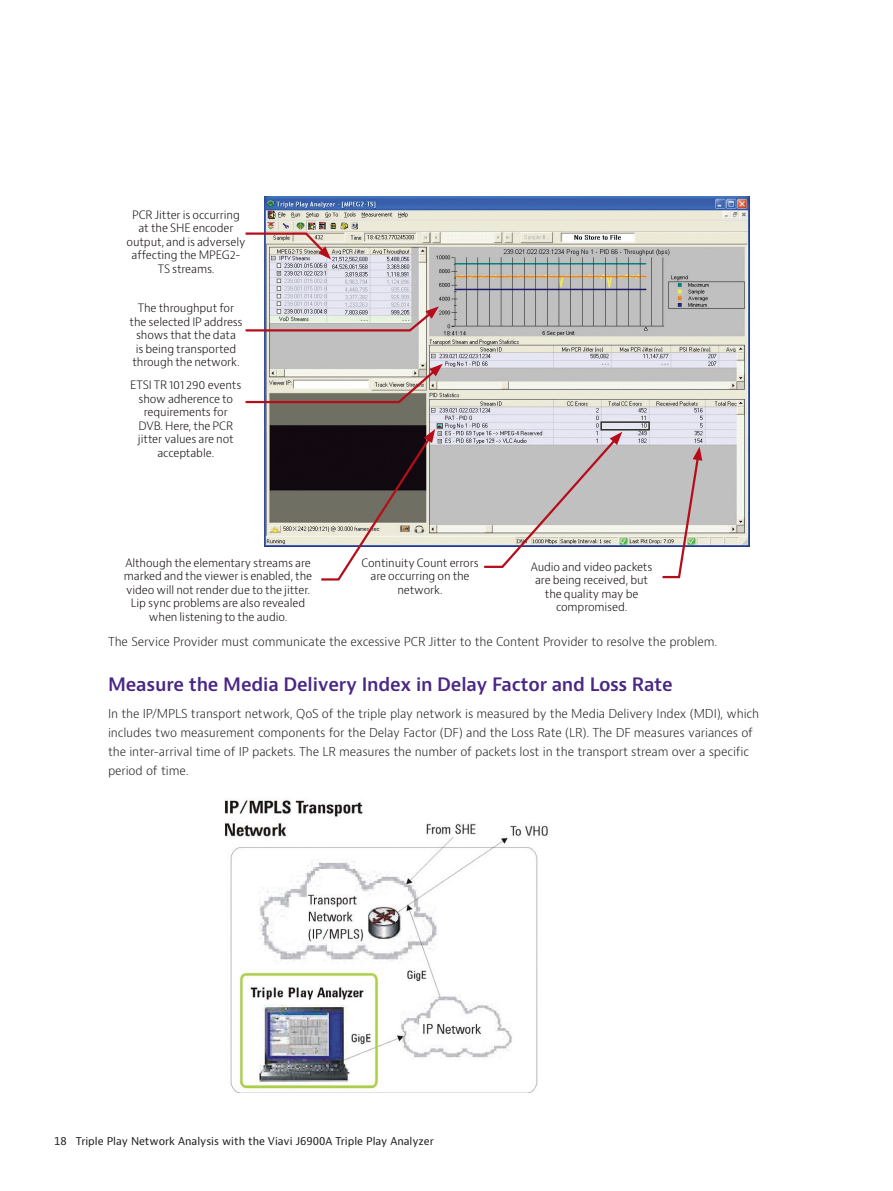
<style>
.page{position:relative;width:893px;height:1191px;background:#fff}
.page>*{position:absolute;margin:0;border:0;box-sizing:border-box;transform-origin:0 0}
.t1{font:600 18px "Bernino Sans";letter-spacing:-.01em;color:#4a2785}
.t2{font:300 12px/18.8px "Bernino Sans";letter-spacing:-.01em;color:#231f20}
.t3{font:300 11.25px/13.5px "Bernino Sans";letter-spacing:-.01em;color:#110a0c;text-align:center}
.t4{font:10.5px "Bernino Sans";color:#231f20}
</style>
<div class="page">
<img style="left:265px;top:197px;width:485px;height:349px">
<svg style="left:245px;top:231px;width:86px;height:28px"></svg>
<svg style="left:245px;top:306px;width:194px;height:27px;background:#cec1c2"></svg>
<svg style="left:245px;top:364px;width:198px;height:40px"></svg>
<svg style="left:319px;top:429px;width:116px;height:152px"></svg>
<svg style="left:482px;top:432px;width:140px;height:136px"></svg>
<svg style="left:660px;top:447px;width:42px;height:132px"></svg>
<img style="left:225px;top:800px;width:323px;height:293px">
<p class="t3" style="left:126px;top:208px;width:121px">PCR Jitter is occurring at the SHE encoder output, and is adversely affecting the MPEG2-<br>TS streams.</p>
<p class="t3" style="left:130px;top:301px;width:114px">The throughput for the selected IP address shows that the data<br>is being transported through the network.</p>
<p class="t3" style="left:130px;top:379px;width:113px">ETSI TR 101 290 events show adherence to requirements for<br>DVB. Here, the PCR jitter values are not acceptable.</p>
<p class="t3" style="left:124px;top:556px;width:190px">Although the elementary streams are marked and the viewer is enabled, the video will not render due to the jitter.<br>Lip sync problems are also revealed when listening to the audio.</p>
<p class="t3" style="left:361px;top:556px;width:119px">Continuity Count errors are occurring on the network.</p>
<p class="t3" style="left:531px;top:560px;width:123px">Audio and video packets are being received, but the quality may be compromised.</p>
<p class="t2" style="left:108px;top:632px;width:611px">The Service Provider must communicate the excessive PCR Jitter to the Content Provider to resolve the problem.</p>
<h1 class="t1" style="left:108px;top:673px;width:566px">Measure the Media Delivery Index in Delay Factor and Loss Rate</h1>
<p class="t2" style="left:108px;top:705px;width:653px">In the IP/MPLS transport network, QoS of the triple play network is measured by the Media Delivery Index (MDI), which includes two measurement components for the Delay Factor (DF) and the Loss Rate (LR). The DF measures variances of the inter-arrival time of IP packets. The LR measures the number of packets lost in the transport stream over a specific period of time.</p>
<p class="t4" style="left:54px;top:1134px;width:381px">18 Triple Play Network Analysis with the Viavi J6900A Triple Play Analyzer</p>
</div>
